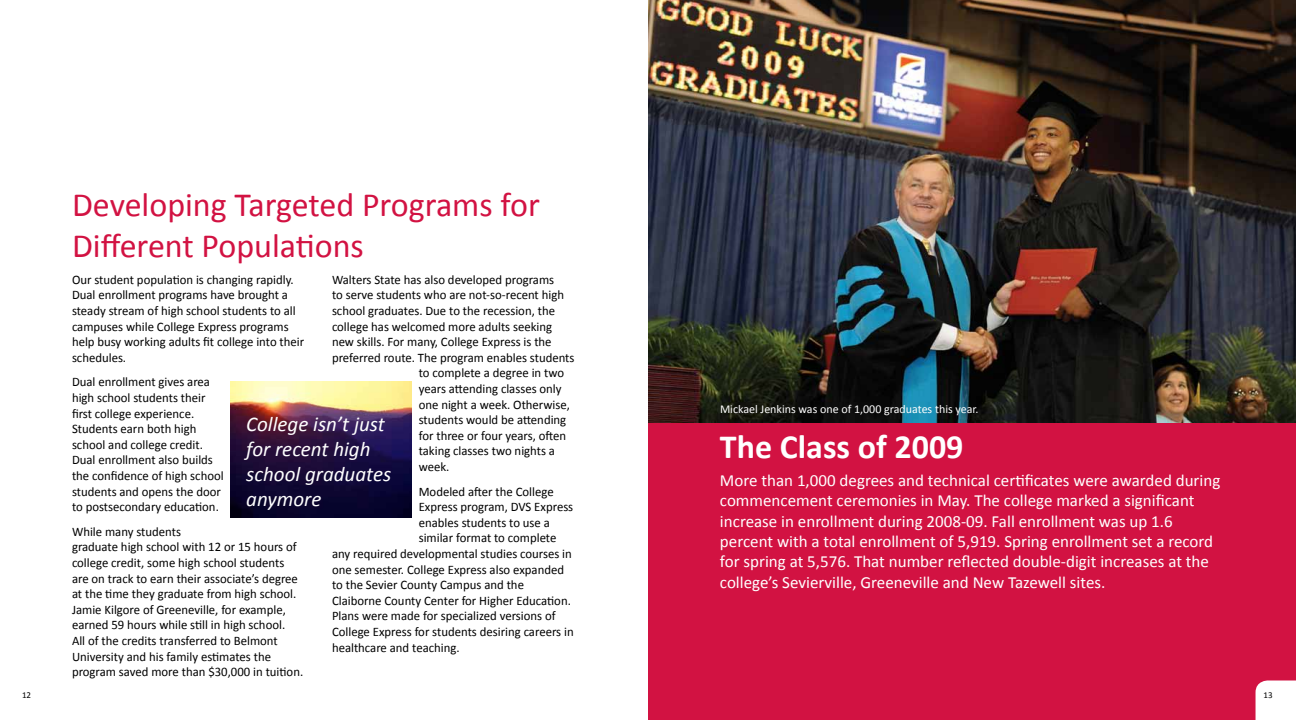
<style>
.page{position:relative;width:1296px;height:720px;background:#fff}
.page>*{position:absolute;margin:0;border:0;box-sizing:border-box;transform-origin:0 0}
.t1{font:34px/40.8px "Calibri";color:#d21242}
.t2{font:700 34px "Calibri";color:#fff}
.t3{font:italic 21px/25.2px "Calibri";color:#fff}
.t4{font:17px/20.4px "Calibri";color:#fff}
.t5{font:13px/15.6px "Calibri";color:#000}
.t6{font:12px "Calibri";color:#fff}
.t7{font:9px "Calibri";color:#000}
</style>
<div class="page">
<img style="left:231px;top:382px;width:181px;height:136px">
<img style="left:648px;top:0;width:648px;height:423px">
<div style="left:648px;top:423px;width:648px;height:297px;background:#d21242"></div>
<div style="left:1256px;top:680px;width:40px;height:40px;background:#fff"></div>
<h1 class="t1" style="left:72px;top:183px;width:469px">Developing Targeted Programs for<br>Different Populations</h1>
<p class="t5" style="left:332px;top:271px;width:224px">Walters State has also developed programs</p>
<p class="t5" style="left:332px;top:287px;width:234px">to serve students who are not-so-recent high</p>
<p class="t5" style="left:332px;top:302px;width:225px">school graduates. Due to the recession, the</p>
<p class="t5" style="left:332px;top:318px;width:222px">college has welcomed more adults seeking</p>
<p class="t5" style="left:332px;top:333px;width:221px">new skills. For many, College Express is the</p>
<p class="t5" style="left:332px;top:349px;width:244px">preferred route. The program enables students</p>
<p class="t5" style="left:419px;top:365px;width:147px">to complete a degree in two</p>
<p class="t5" style="left:419px;top:380px;width:144px">years attending classes only</p>
<p class="t5" style="left:419px;top:396px;width:153px">one night a week. Otherwise,</p>
<p class="t5" style="left:419px;top:411px;width:149px">students would be attending</p>
<p class="t5" style="left:419px;top:427px;width:149px">for three or four years, often</p>
<p class="t5" style="left:419px;top:443px;width:138px">taking classes two nights a</p>
<p class="t5" style="left:419px;top:458px;width:32px">week.</p>
<p class="t5" style="left:419px;top:483px;width:136px">Modeled after the College</p>
<p class="t5" style="left:419px;top:498px;width:156px">Express program, DVS Express</p>
<p class="t5" style="left:419px;top:514px;width:133px">enables students to use a</p>
<p class="t5" style="left:419px;top:530px;width:139px">similar format to complete</p>
<p class="t5" style="left:332px;top:545px;width:241px">any required developmental studies courses in</p>
<p class="t5" style="left:332px;top:561px;width:234px">one semester. College Express also expanded</p>
<p class="t5" style="left:332px;top:576px;width:194px">to the Sevier County Campus and the</p>
<p class="t5" style="left:332px;top:592px;width:240px">Claiborne County Center for Higher Education.</p>
<p class="t5" style="left:332px;top:608px;width:225px">Plans were made for specialized versions of</p>
<p class="t5" style="left:332px;top:623px;width:243px">College Express for students desiring careers in</p>
<p class="t5" style="left:332px;top:639px;width:129px">healthcare and teaching.</p>
<p class="t5" style="left:72px;top:271px;width:234px">Our student population is changing rapidly.<br>Dual enrollment programs have brought a steady stream of high school students to all campuses while College Express programs help busy working adults fit college into their schedules.</p>
<p class="t5" style="left:72px;top:374px;width:153px">Dual enrollment gives area high school students their first college experience.<br>Students earn both high school and college credit.<br>Dual enrollment also builds the confidence of high school students and opens the door to postsecondary education.</p>
<p class="t5" style="left:72px;top:523px;width:233px">While many students<br>graduate high school with 12 or 15 hours of college credit, some high school students are on track to earn their associate’s degree at the time they graduate from high school.<br>Jamie Kilgore of Greeneville, for example, earned 59 hours while still in high school.<br>All of the credits transferred to Belmont University and his family estimates the program saved more than $30,000 in tuition.</p>
<h2 class="t3" style="left:246px;top:410px;width:147px">College isn’t just for recent high school graduates anymore</h2>
<p class="t6" style="left:720px;top:401px;width:260px">Mickael Jenkins was one of 1,000 graduates this year.</p>
<h1 class="t2" style="left:720px;top:425px;width:245px">The Class of 2009</h1>
<p class="t4" style="left:720px;top:469px;width:502px">More than 1,000 degrees and technical certificates were awarded during commencement ceremonies in May. The college marked a significant increase in enrollment during 2008-09. Fall enrollment was up 1.6 percent with a total enrollment of 5,919. Spring enrollment set a record for spring at 5,576. That number reflected double-digit increases at the college’s Sevierville, Greeneville and New Tazewell sites.</p>
<p class="t7" style="left:22px;top:689px;width:11px">12</p>
<p class="t7" style="left:1264px;top:689px;width:11px">13</p>
</div>
